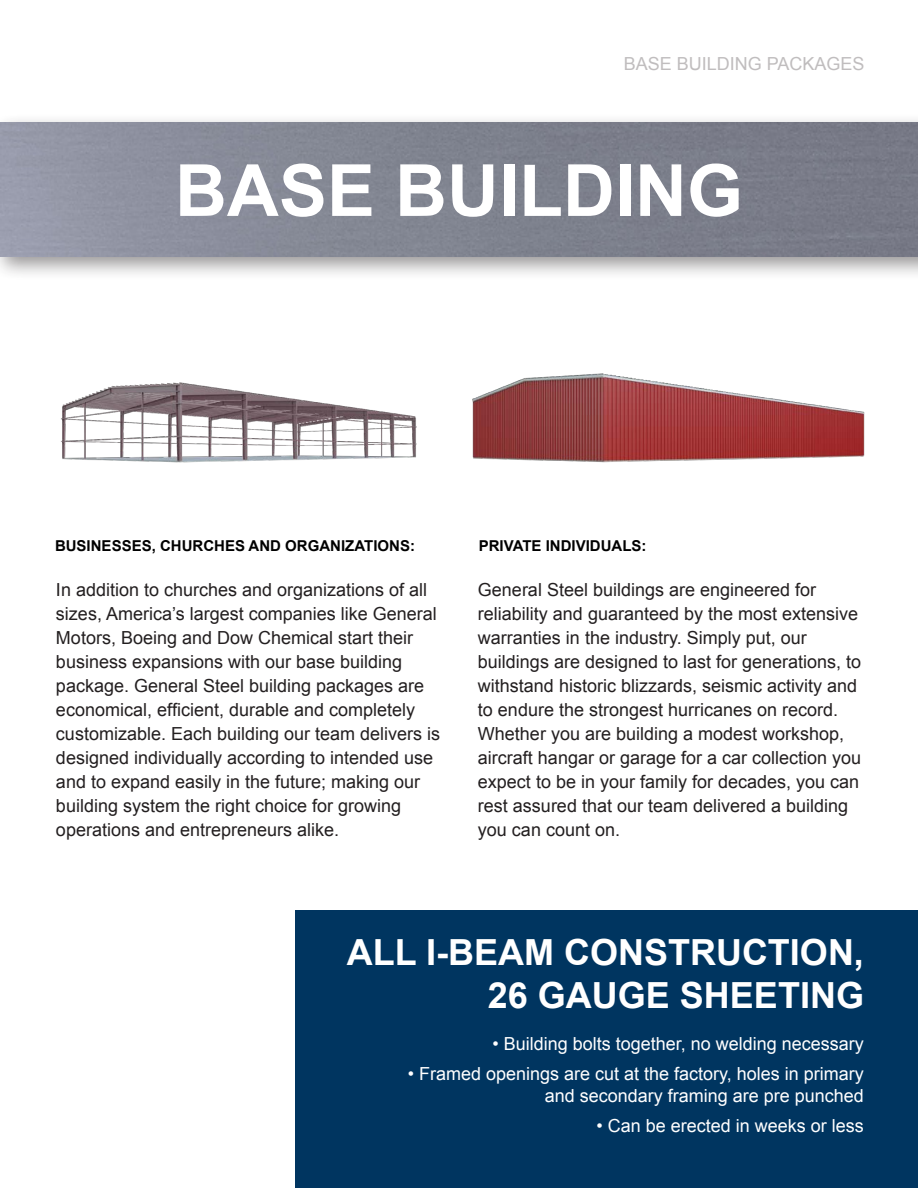
<style>
.page{position:relative;width:918px;height:1188px;background:#fff}
.page>*{position:absolute;margin:0;border:0;box-sizing:border-box;transform-origin:0 0}
.section_heading{font:700 72px "Arial";color:#fff}
.call_out_headline{font:700 36px/43.2px "Arial";color:#fff;text-align:right}
.paragraph{font:18px "Arial";color:#231f20}
.t1{font:18px/21.6px "Arial";color:#fff;text-align:right}
.t2{font:18px "Arial";color:#c0bdbe}
.large_call_out{font:700 15px "Arial";color:#000}
</style>
<div class="page">
<div style="left:296px;top:910px;width:622px;height:278px;background:#003560"></div>
<div style="left:0;top:113px;width:918px;height:168px;background:#231f20;opacity:.47"></div>
<img style="left:0;top:123px;width:918px;height:133px">
<img style="left:61px;top:382px;width:356px;height:81px">
<img style="left:472px;top:373px;width:393px;height:90px">
<p class="t2" style="left:624px;top:51px;width:242px">BASE BUILDING PACKAGES</p>
<p class="section_heading" style="left:175px;top:143px;width:570px">BASE BUILDING</p>
<p class="large_call_out" style="left:55px;top:536px;width:362px">BUSINESSES, CHURCHES AND ORGANIZATIONS:</p>
<p class="large_call_out" style="left:479px;top:536px;width:169px">PRIVATE INDIVIDUALS:</p>
<p class="paragraph" style="left:56px;top:578px;width:373px">In addition to churches and organizations of all</p>
<p class="paragraph" style="left:56px;top:602px;width:382px">sizes, America’s largest companies like General</p>
<p class="paragraph" style="left:56px;top:626px;width:359px">Motors, Boeing and Dow Chemical start their</p>
<p class="paragraph" style="left:56px;top:650px;width:348px">business expansions with our base building</p>
<p class="paragraph" style="left:56px;top:674px;width:370px">package. General Steel building packages are</p>
<p class="paragraph" style="left:56px;top:698px;width:361px">economical, efficient, durable and completely</p>
<p class="paragraph" style="left:56px;top:722px;width:386px">customizable. Each building our team delivers is</p>
<p class="paragraph" style="left:56px;top:746px;width:379px">designed individually according to intended use</p>
<p class="paragraph" style="left:56px;top:770px;width:366px">and to expand easily in the future; making our</p>
<p class="paragraph" style="left:56px;top:794px;width:347px">building system the right choice for growing</p>
<p class="paragraph" style="left:56px;top:818px;width:285px">operations and entrepreneurs alike.</p>
<p class="paragraph" style="left:478px;top:578px;width:340px">General Steel buildings are engineered for</p>
<p class="paragraph" style="left:478px;top:602px;width:382px">reliability and guaranteed by the most extensive</p>
<p class="paragraph" style="left:478px;top:626px;width:330px">warranties in the industry. Simply put, our</p>
<p class="paragraph" style="left:478px;top:650px;width:385px">buildings are designed to last for generations, to</p>
<p class="paragraph" style="left:478px;top:674px;width:381px">withstand historic blizzards, seismic activity and</p>
<p class="paragraph" style="left:478px;top:698px;width:362px">to endure the strongest hurricanes on record.</p>
<p class="paragraph" style="left:478px;top:722px;width:368px">Whether you are building a modest workshop,</p>
<p class="paragraph" style="left:478px;top:746px;width:385px">aircraft hangar or garage for a car collection you</p>
<p class="paragraph" style="left:478px;top:770px;width:383px">expect to be in your family for decades, you can</p>
<p class="paragraph" style="left:478px;top:794px;width:372px">rest assured that our team delivered a building</p>
<p class="paragraph" style="left:478px;top:818px;width:144px">you can count on.</p>
<p class="call_out_headline" style="left:347px;top:932px;width:519px">ALL I-BEAM CONSTRUCTION,<br>26 GAUGE SHEETING</p>
<p class="t1" style="left:492px;top:1033px;width:373px">• Building bolts together, no welding necessary</p>
<p class="t1" style="left:408px;top:1063px;width:458px">• Framed openings are cut at the factory, holes in primary and secondary framing are pre punched</p>
<p class="t1" style="left:597px;top:1115px;width:269px">• Can be erected in weeks or less</p>
</div>
